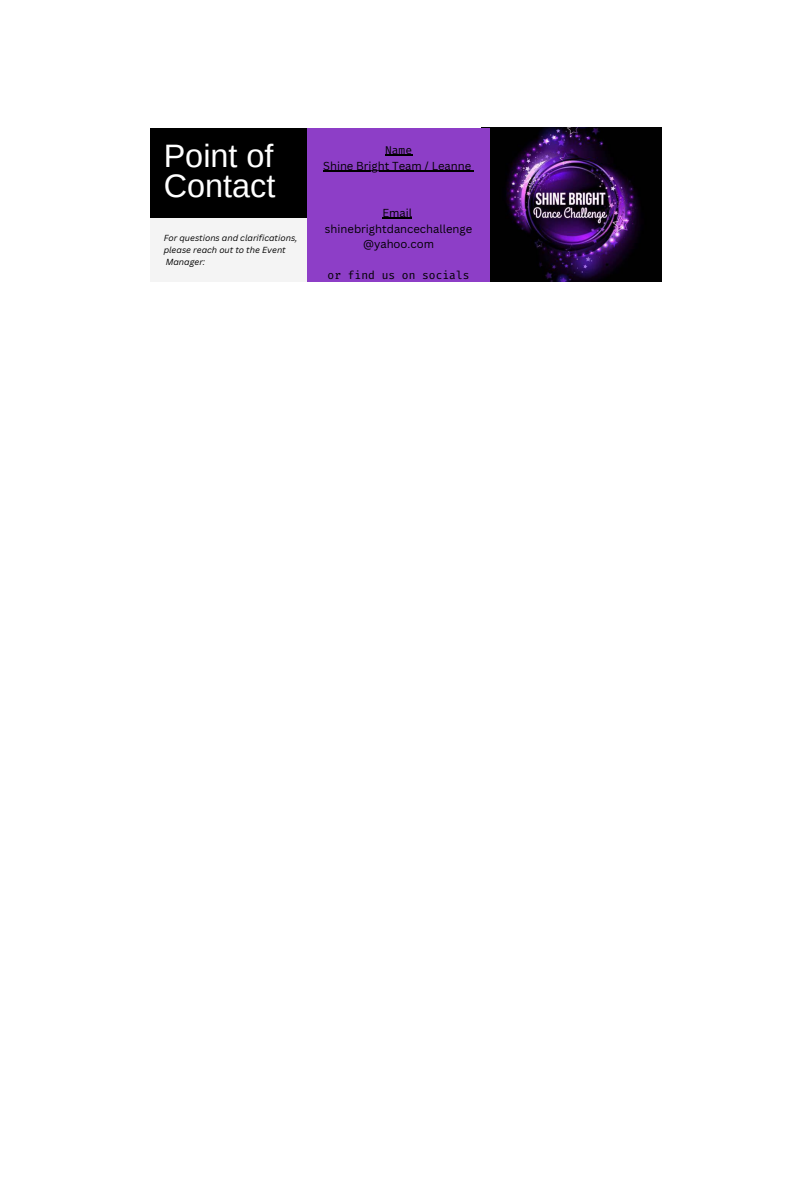
<style>
.page{position:relative;width:810px;height:1181px;background:#fff}
.page>*{position:absolute;margin:0;border:0;box-sizing:border-box;transform-origin:0 0}
.t1{font:32.4px/29.2px "Arimo";color:#fff}
.t2{font:11.25px/15.6px "Canva Sans";color:#000;text-align:center}
.t3{font:11.25px "Fira Code";color:#000}
.t4{font:italic 8.55px/11.9px "Canva Sans";color:#000}
</style>
<div class="page">
<div style="left:150px;top:128px;width:156px;height:153px;background:#f4f4f4"></div>
<img style="left:490px;top:128px;width:171px;height:153px">
<div style="left:150px;top:128px;width:156px;height:89px;background:#000"></div>
<div style="left:307px;top:128px;width:183px;height:153px;background:#8d3ec7"></div>
<svg style="left:385px;top:154px;width:27px;height:1px"></svg>
<hr style="left:323px;top:171px;width:148px;height:1px;background:#000">
<hr style="left:382px;top:218px;width:30px;height:1px;background:#000">
<p class="t1" style="left:164px;top:142px;width:113px">Point of<br>Contact</p>
<p class="t4" style="left:164px;top:232px;width:135px">For questions and clarifications, please reach out to the Event<br>Manager:</p>
<p class="t3" style="left:385px;top:142px;width:29px">Name</p>
<p class="t2" style="left:323px;top:158px;width:150px">Shine Bright Team / Leanne</p>
<p class="t2" style="left:382px;top:205px;width:31px">Email</p>
<p class="t2" style="left:325px;top:220px;width:149px">shinebrightdancechallenge @yahoo.com</p>
<p class="t3" style="left:328px;top:267px;width:143px">or find us on socials</p>
</div>
